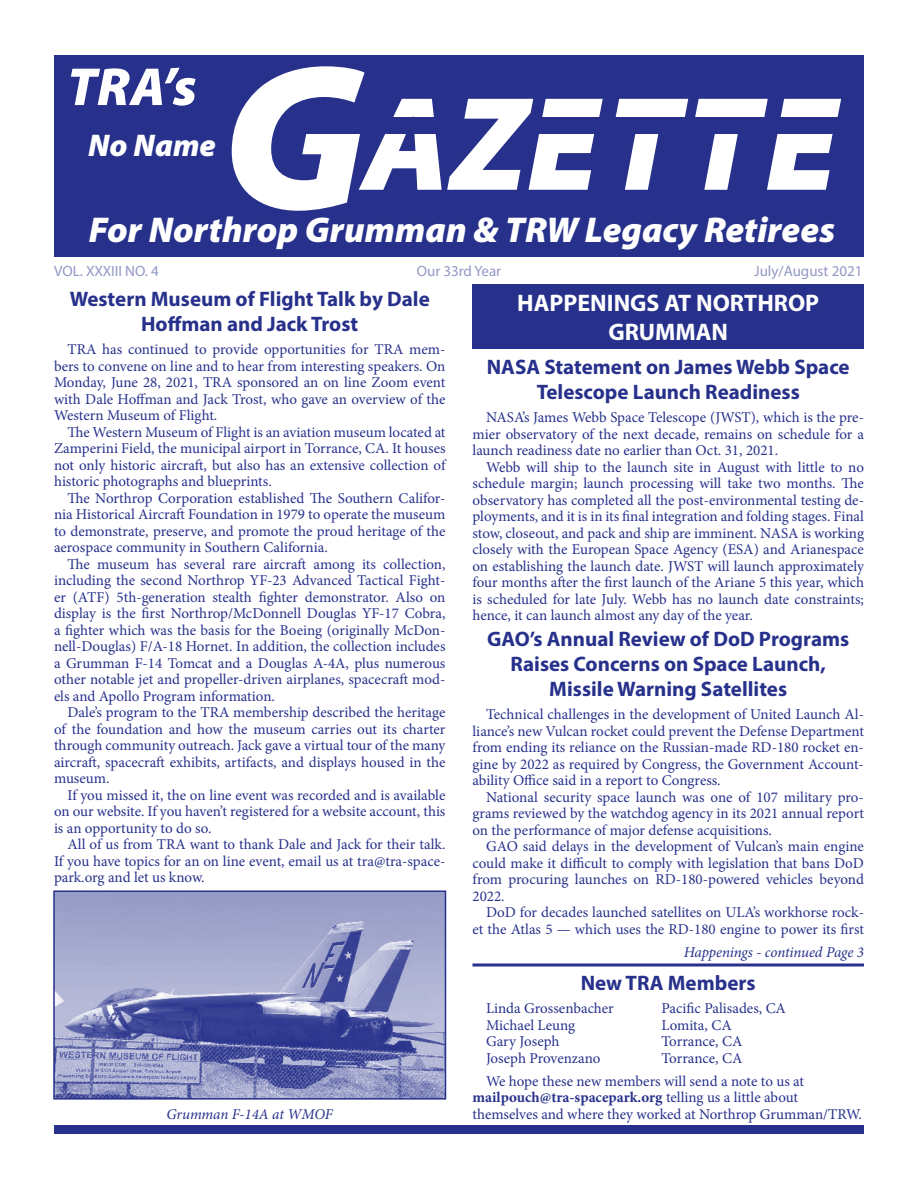
<style>
.page{position:relative;width:918px;height:1188px;background:#fff}
.page>*{position:absolute;margin:0;border:0;box-sizing:border-box;transform-origin:0 0}
.t1{font:italic 900 135px "Myriad Pro";letter-spacing:.04em;color:#fff}
.t2{font:italic 900 54px "Myriad Pro";color:#fff}
.t3{font:italic 900 36px "Myriad Pro";color:#fff}
.t4{font:italic 900 31.5px "Myriad Pro";color:#fff}
.t5{font:700 24px/28.8px "Myriad Pro";color:#fff;text-align:center}
.t6{font:700 21px/25.2px "Myriad Pro";color:#27318b;text-align:center}
.t7{font:15px/16.5px "Minion Pro";color:#27318b;text-align:justify}
.t8{font:italic 15px "Minion Pro";letter-spacing:-.01em;color:#27318b}
.t9{font:15px "Myriad Pro";color:#9398c5}
.s1{font-size:209.85px}
.s2{font-weight:700}
</style>
<div class="page">
<div style="left:54px;top:55px;width:809px;height:201px;background:#27318b"></div>
<div style="left:54px;top:1125px;width:810px;height:9px;background:#27318b"></div>
<hr style="left:472px;top:963px;width:392px;height:3px;background:#27318b">
<div style="left:472px;top:284px;width:392px;height:65px;background:#27318b"></div>
<img style="left:56px;top:893px;width:387px;height:204px">
<div style="left:53px;top:890px;width:393px;height:210px;border:2px solid #27318b"></div>
<h2 class="t2" style="left:67px;top:51px;width:131px">TRA’s</h2>
<h3 class="t4" style="left:88px;top:124px;width:129px">No Name</h3>
<h1 class="t1" style="left:222px;top:54px;width:618px"><span class="s1">G</span>AZETTE</h1>
<h3 class="t3" style="left:89px;top:206px;width:748px">For Northrop Grumman &amp; TRW Legacy Retirees</h3>
<p class="t9" style="left:54px;top:262px;width:106px">VOL. XXXIII NO. 4</p>
<p class="t9" style="left:417px;top:262px;width:86px">Our 33rd Year</p>
<p class="t9" style="left:754px;top:262px;width:110px">July/August 2021</p>
<h3 class="t6" style="left:70px;top:285px;width:362px">Western Museum of Flight Talk by Dale<br>Hoffman and Jack Trost</h3>
<p class="t7" style="left:54px;top:341px;width:393px;text-indent:14px">TRA has continued to provide opportunities for TRA mem&shy;bers to convene on line and to hear from interesting speakers. On Monday, June 28, 2021, TRA sponsored an on line Zoom event with Dale Hoffman and Jack Trost, who gave an overview of the Western Museum of Flight.</p>
<p class="t7" style="left:54px;top:424px;width:393px;text-indent:14px">The Western Museum of Flight is an aviation museum located at Zamperini Field, the municipal airport in Torrance, CA. It houses not only historic aircraft, but also has an extensive collection of historic photographs and blueprints.</p>
<p class="t7" style="left:54px;top:490px;width:393px;text-indent:13px">The Northrop Corporation established The Southern Califor&shy;nia Historical Aircraft Foundation in 1979 to operate the museum to demonstrate, preserve, and promote the proud heritage of the aerospace community in Southern California.</p>
<p class="t7" style="left:54px;top:556px;width:393px;text-indent:14px">The museum has several rare aircraft among its collection, including the second Northrop YF-23 Advanced Tactical Fight&shy;er (ATF) 5th-generation stealth fighter demonstrator. Also on display is the first Northrop/McDonnell Douglas YF-17 Cobra, a fighter which was the basis for the Boeing (originally McDon&shy;nell-Douglas) F/A-18 Hornet. In addition, the collection includes a Grumman F-14 Tomcat and a Douglas A-4A, plus numerous other notable jet and propeller-driven airplanes, spacecraft mod&shy;els and Apollo Program information.</p>
<p class="t7" style="left:54px;top:704px;width:393px;text-indent:14px">Dale’s program to the TRA membership described the heritage of the foundation and how the museum carries out its charter through community outreach. Jack gave a virtual tour of the many aircraft, spacecraft exhibits, artifacts, and displays housed in the museum.</p>
<p class="t7" style="left:54px;top:787px;width:393px;text-indent:14px">If you missed it, the on line event was recorded and is available on our website. If you haven’t registered for a website account, this is an opportunity to do so.</p>
<p class="t7" style="left:54px;top:836px;width:393px;text-indent:14px">All of us from TRA want to thank Dale and Jack for their talk.<br>If you have topics for an on line event, email us at tra@tra-space&shy;park.org and let us know.</p>
<h3 class="t5" style="left:517px;top:288px;width:303px">HAPPENINGS AT NORTHROP<br>GRUMMAN</h3>
<h3 class="t6" style="left:487px;top:354px;width:364px">NASA Statement on James Webb Space<br>Telescope Launch Readiness</h3>
<p class="t7" style="left:472px;top:409px;width:393px;text-indent:14px">NASA’s James Webb Space Telescope (JWST), which is the pre&shy;mier observatory of the next decade, remains on schedule for a launch readiness date no earlier than Oct. 31, 2021.</p>
<p class="t7" style="left:472px;top:459px;width:393px;text-indent:14px">Webb will ship to the launch site in August with little to no schedule margin; launch processing will take two months. The observatory has completed all the post-environmental testing de&shy;ployments, and it is in its final integration and folding stages. Final stow, closeout, and pack and ship are imminent. NASA is working closely with the European Space Agency (ESA) and Arianespace on establishing the launch date. JWST will launch approximately four months after the first launch of the Ariane 5 this year, which is scheduled for late July. Webb has no launch date constraints; hence, it can launch almost any day of the year.</p>
<h3 class="t6" style="left:487px;top:625px;width:364px">GAO’s Annual Review of DoD Programs<br>Raises Concerns on Space Launch,<br>Missile Warning Satellites</h3>
<p class="t7" style="left:472px;top:706px;width:393px;text-indent:14px">Technical challenges in the development of United Launch Al&shy;liance’s new Vulcan rocket could prevent the Defense Department from ending its reliance on the Russian-made RD-180 rocket en&shy;gine by 2022 as required by Congress, the Government Account&shy;ability Office said in a report to Congress.</p>
<p class="t7" style="left:472px;top:789px;width:393px;text-indent:14px">National security space launch was one of 107 military pro&shy;grams reviewed by the watchdog agency in its 2021 annual report on the performance of major defense acquisitions.</p>
<p class="t7" style="left:472px;top:838px;width:393px;text-indent:14px">GAO said delays in the development of Vulcan’s main engine could make it difficult to comply with legislation that bans DoD from procuring launches on RD-180-powered vehicles beyond 2022.</p>
<p class="t7" style="left:472px;top:904px;width:393px;text-align:right">DoD for decades launched satellites on ULA’s workhorse rock&shy;et the Atlas 5 — which uses the RD-180 engine to power its first</p>
<p class="t8" style="left:684px;top:942px;width:182px">Happenings - continued Page 3</p>
<p class="t8" style="left:167px;top:1104px;width:168px">Grumman F-14A at WMOF</p>
<h3 class="t6" style="left:581px;top:970px;width:176px">New TRA Members</h3>
<p class="t7" style="left:486px;top:1000px;width:129px">Linda Grossenbacher</p>
<p class="t7" style="left:662px;top:1000px;width:126px">Pacific Palisades, CA</p>
<p class="t7" style="left:486px;top:1017px;width:91px">Michael Leung</p>
<p class="t7" style="left:662px;top:1017px;width:72px">Lomita, CA</p>
<p class="t7" style="left:486px;top:1033px;width:75px">Gary Joseph</p>
<p class="t7" style="left:662px;top:1033px;width:82px">Torrance, CA</p>
<p class="t7" style="left:486px;top:1050px;width:116px">Joseph Provenzano</p>
<p class="t7" style="left:486px;top:1046px;width:320px;line-height:23.2px;text-indent:176px">Torrance, CA<br>We hope these new members will send a note to us at</p>
<p class="t7" style="left:472px;top:1089px;width:391px"><span class="s2">mailpouch@tra-spacepark.org</span> telling us a little about themselves and where they worked at Northrop Grumman/TRW.</p>
</div>
